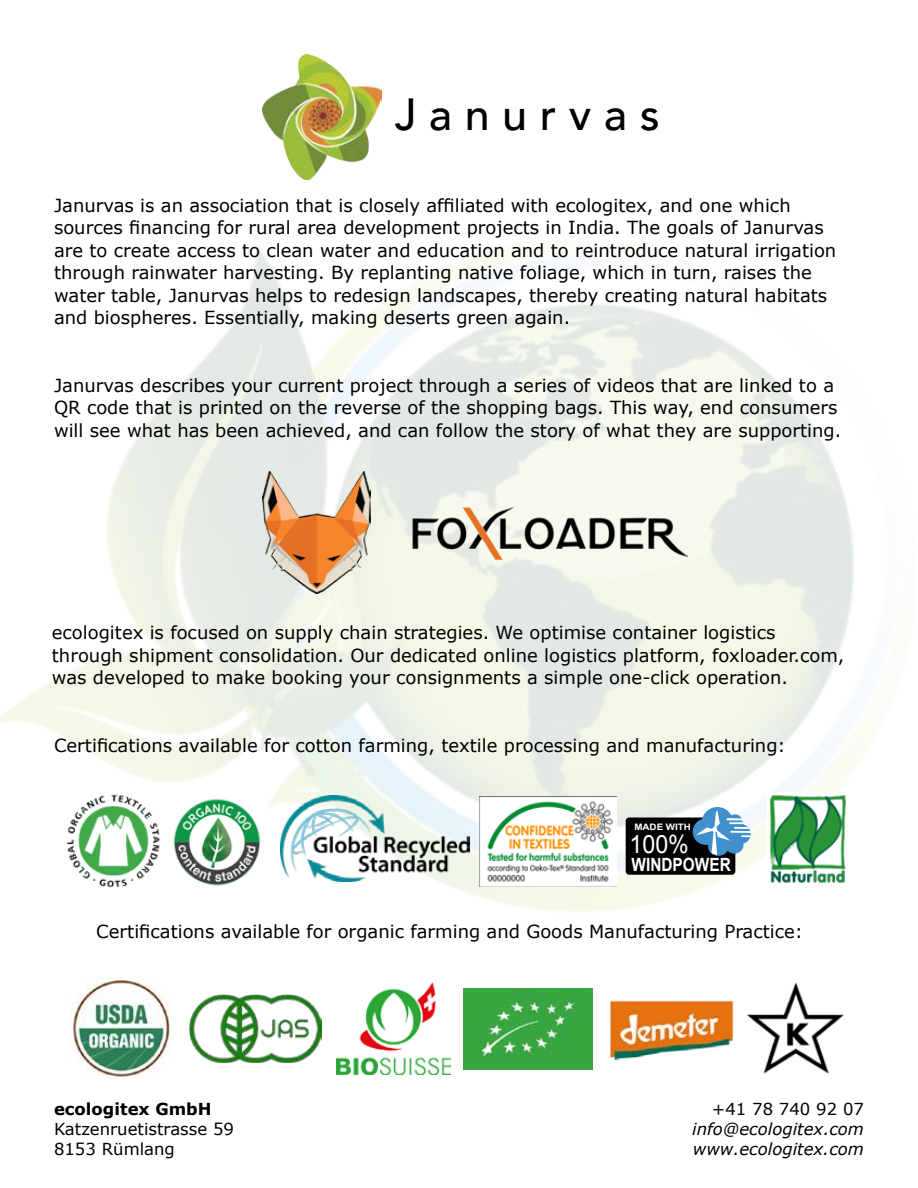
<style>
.page{position:relative;width:918px;height:1188px;background:#fff}
.page>*{position:absolute;margin:0;border:0;box-sizing:border-box;transform-origin:0 0}
.t1{font:500 45px "Avenir";color:#000}
.t2{font:25.2px "Arial";color:#fff;scale:.92 1}
.t3{font:700 18.3px "Arial";color:#fff;scale:.84 1}
.t4{font:18px/22.5px "Verdana";color:#000}
.t5{font:16.5px/19.8px "Verdana";color:#000}
.t6{font:italic 16.5px/19.8px "Verdana";color:#000}
.t7{font:700 16.5px "Verdana";color:#000}
.t8{font:700 8.85px "Arial";color:#fff;scale:1.1 1}
</style>
<div class="page">
<img style="left:0;top:54px;width:891px;height:1016px">
<img style="left:262px;top:471px;width:109px;height:122px">
<img style="left:263px;top:55px;width:119px;height:124px">
<img style="left:66px;top:792px;width:97px;height:101px">
<img style="left:167px;top:791px;width:101px;height:101px">
<img style="left:281px;top:795px;width:189px;height:87px">
<img style="left:479px;top:797px;width:137px;height:90px">
<div style="left:626px;top:818px;width:109px;height:57px;background:#020202;border-radius:4px"></div>
<svg style="left:702px;top:807px;width:31px;height:31px"></svg>
<svg style="left:693px;top:809px;width:58px;height:47px"></svg>
<img style="left:767px;top:792px;width:80px;height:93px">
<img style="left:69px;top:977px;width:103px;height:103px">
<img style="left:189px;top:994px;width:133px;height:69px">
<img style="left:336px;top:983px;width:115px;height:92px">
<img style="left:463px;top:988px;width:130px;height:81px">
<img style="left:605px;top:990px;width:132px;height:78px">
<img style="left:745px;top:980px;width:102px;height:94px">
<img style="left:413px;top:506px;width:274px;height:54px">
<h1 class="t1" style="left:395px;top:76px;width:267px">J a n u r v a s</h1>
<p class="t4" style="left:54px;top:194px;width:784px">Janurvas is an association that is closely affiliated with ecologitex, and one which sources financing for rural area development projects in India. The goals of Janurvas are to create access to clean water and education and to reintroduce natural irrigation through rainwater harvesting. By replanting native foliage, which in turn, raises the water table, Janurvas helps to redesign landscapes, thereby creating natural habitats and biospheres. Essentially, making deserts green again.</p>
<p class="t4" style="left:54px;top:374px;width:789px">Janurvas describes your current project through a series of videos that are linked to a<br>QR code that is printed on the reverse of the shopping bags. This way, end consumers will see what has been achieved, and can follow the story of what they are supporting.</p>
<p class="t4" style="left:52px;top:621px;width:794px">ecologitex is focused on supply chain strategies. We optimise container logistics through shipment consolidation. Our dedicated online logistics platform, foxloader.com, was developed to make booking your consignments a simple one-click operation.</p>
<p class="t4" style="left:54px;top:734px;width:733px">Certifications available for cotton farming, textile processing and manufacturing:</p>
<p class="t8" style="left:634px;top:821px;width:53px">MADE WITH</p>
<h2 class="t2" style="left:630px;top:828px;width:66px">100%</h2>
<p class="t3" style="left:632px;top:853px;width:120px">WINDPOWER</p>
<p class="t4" style="left:96px;top:921px;width:708px">Certifications available for organic farming and Goods Manufacturing Practice:</p>
<p class="t7" style="left:54px;top:1098px;width:159px">ecologitex GmbH</p>
<p class="t5" style="left:54px;top:1119px;width:182px">Katzenruetistrasse 59<br>8153 Rümlang</p>
<p class="t5" style="left:712px;top:1099px;width:154px">+41 78 740 92 07</p>
<p class="t6" style="left:692px;top:1119px;width:173px">info@ecologitex.com www.ecologitex.com</p>
</div>
